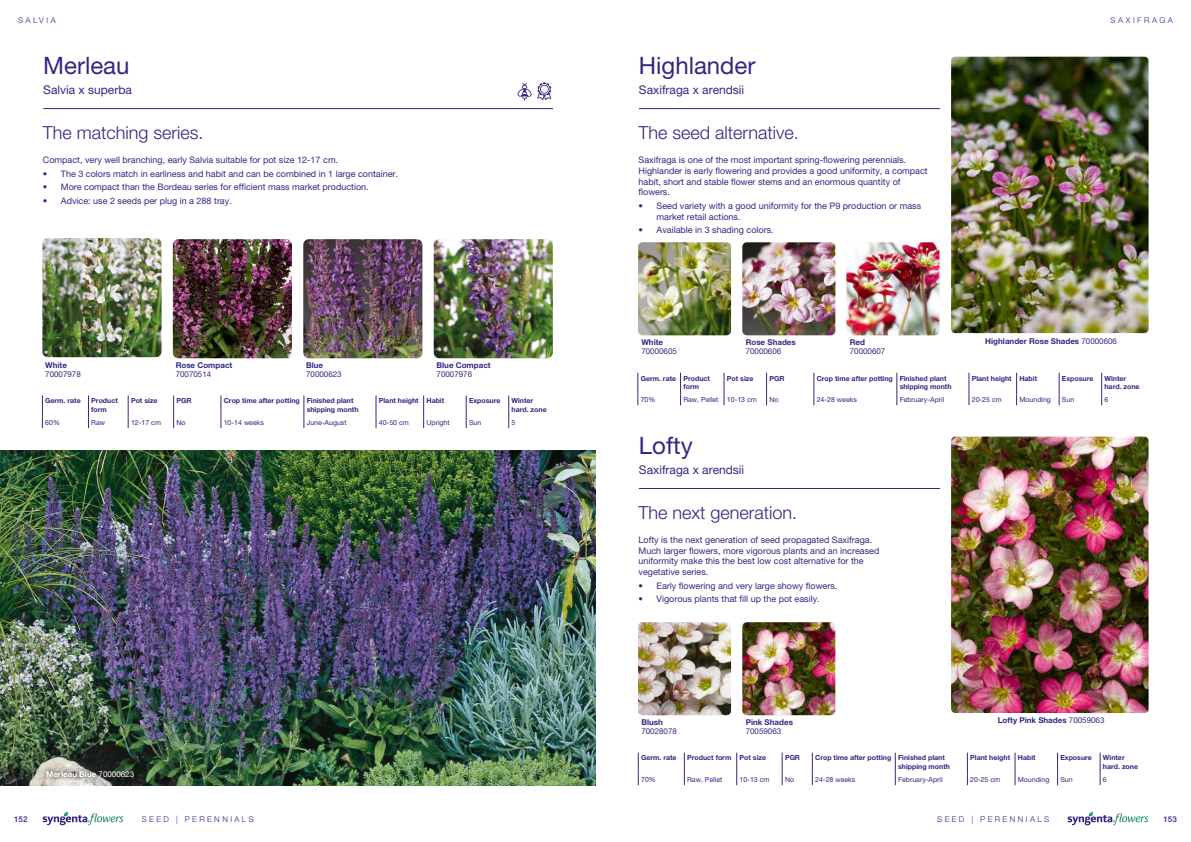
<style>
.page{position:relative;width:1191px;height:842px;background:#fff}
.page>*{position:absolute;margin:0;border:0;box-sizing:border-box;transform-origin:0 0}
.t1{font:24px "Helvetica Neue LT Pro";color:#312783}
.t2{font:300 18px "Helvetica Neue LT Pro";color:#312783}
.t3{font:12px "Helvetica Neue LT Pro";color:#312783}
.t4{font:9px/10.8px "Helvetica Neue LT Pro";color:#312783}
.t5{font:700 8px "Helvetica Neue LT Pro";color:#312783}
.t6{font:8px "Helvetica Neue LT Pro";color:#312783}
.t7{font:300 8px "Helvetica Neue LT Pro";letter-spacing:.3em;color:#312783}
.t8{font:700 8px "Helvetica Neue LT Pro";color:#fff}
.t9{font:500 8px "Helvetica Neue LT Pro";color:#312783}
.t10{font:700 7px/8.4px "Helvetica Neue LT Pro";color:#312783}
.t11{font:7px "Helvetica Neue LT Pro";color:#312783}
.s1{font-weight:400}
</style>
<div class="page">
<svg style="left:43px;top:812px;width:80px;height:13px"></svg>
<svg style="left:1067px;top:812px;width:81px;height:13px"></svg>
<hr style="left:43px;top:108px;width:510px;height:1px;background:#312783">
<img style="left:42px;top:238px;width:119px;height:119px">
<img style="left:173px;top:239px;width:119px;height:119px">
<img style="left:303px;top:239px;width:119px;height:119px">
<img style="left:434px;top:239px;width:119px;height:119px">
<img style="left:0;top:451px;width:595px;height:334px">
<svg style="left:517px;top:82px;width:34px;height:19px"></svg>
<svg style="left:42px;top:395px;width:1px;height:33px"></svg>
<svg style="left:88px;top:395px;width:1px;height:33px"></svg>
<svg style="left:128px;top:395px;width:1px;height:33px"></svg>
<svg style="left:173px;top:395px;width:1px;height:33px"></svg>
<svg style="left:221px;top:395px;width:1px;height:33px"></svg>
<svg style="left:304px;top:395px;width:1px;height:33px"></svg>
<svg style="left:376px;top:395px;width:1px;height:33px"></svg>
<svg style="left:508px;top:395px;width:1px;height:33px"></svg>
<svg style="left:423px;top:395px;width:1px;height:33px"></svg>
<svg style="left:466px;top:395px;width:1px;height:33px"></svg>
<hr style="left:639px;top:108px;width:301px;height:1px;background:#312783">
<img style="left:638px;top:242px;width:93px;height:93px">
<img style="left:742px;top:242px;width:93px;height:93px">
<img style="left:846px;top:242px;width:93px;height:93px">
<img style="left:951px;top:57px;width:197px;height:276px">
<svg style="left:637px;top:373px;width:1px;height:32px"></svg>
<svg style="left:680px;top:373px;width:1px;height:32px"></svg>
<svg style="left:724px;top:373px;width:1px;height:32px"></svg>
<svg style="left:766px;top:373px;width:1px;height:32px"></svg>
<svg style="left:813px;top:373px;width:1px;height:32px"></svg>
<svg style="left:896px;top:373px;width:1px;height:32px"></svg>
<svg style="left:968px;top:373px;width:1px;height:32px"></svg>
<svg style="left:1101px;top:373px;width:1px;height:32px"></svg>
<svg style="left:1016px;top:373px;width:1px;height:32px"></svg>
<svg style="left:1058px;top:373px;width:1px;height:32px"></svg>
<hr style="left:639px;top:488px;width:301px;height:1px;background:#312783">
<img style="left:638px;top:622px;width:93px;height:93px">
<img style="left:742px;top:622px;width:93px;height:93px">
<img style="left:951px;top:437px;width:197px;height:276px">
<svg style="left:638px;top:753px;width:1px;height:32px"></svg>
<svg style="left:684px;top:753px;width:1px;height:32px"></svg>
<svg style="left:736px;top:753px;width:1px;height:32px"></svg>
<svg style="left:782px;top:753px;width:1px;height:32px"></svg>
<svg style="left:812px;top:753px;width:1px;height:32px"></svg>
<svg style="left:895px;top:753px;width:1px;height:32px"></svg>
<svg style="left:967px;top:753px;width:1px;height:32px"></svg>
<svg style="left:1099px;top:753px;width:1px;height:32px"></svg>
<svg style="left:1014px;top:753px;width:1px;height:32px"></svg>
<svg style="left:1057px;top:753px;width:1px;height:32px"></svg>
<div style="left:41px;top:765px;width:99px;height:18px;background:#1d1d1b;opacity:.75"></div>
<p class="t7" style="left:18px;top:15px;width:39px">SALVIA</p>
<p class="t7" style="left:1110px;top:16px;width:64px">SAXIFRAGA</p>
<h1 class="t1" style="left:43px;top:51px;width:88px">Merleau</h1>
<h3 class="t3" style="left:43px;top:82px;width:90px">Salvia x superba</h3>
<h2 class="t2" style="left:43px;top:121px;width:162px">The matching series.</h2>
<p class="t4" style="left:43px;top:154px;width:297px">Compact, very well branching, early Salvia suitable for pot size 12-17 cm.</p>
<p class="t4" style="left:43px;top:168px;width:357px">• The 3 colors match in earliness and habit and can be combined in 1 large container.</p>
<p class="t4" style="left:43px;top:181px;width:327px">• More compact than the Bordeau series for efficient mass market production.</p>
<p class="t4" style="left:43px;top:195px;width:190px">• Advice: use 2 seeds per plug in a 288 tray.</p>
<h1 class="t1" style="left:639px;top:51px;width:118px">Highlander</h1>
<h3 class="t3" style="left:639px;top:82px;width:107px">Saxifraga x arendsii</h3>
<h2 class="t2" style="left:638px;top:121px;width:162px">The seed alternative.</h2>
<p class="t4" style="left:638px;top:154px;width:291px">Saxifraga is one of the most important spring-flowering perennials.<br>Highlander is early flowering and provides a good uniformity, a compact habit, short and stable flower stems and an enormous quantity of flowers.</p>
<p class="t4" style="left:656px;top:200px;width:266px;text-indent:-18px">• Seed variety with a good uniformity for the P9 production or mass market retail actions.</p>
<p class="t4" style="left:638px;top:225px;width:137px">• Available in 3 shading colors.</p>
<p class="t5" style="left:45px;top:360px;width:23px">White</p>
<p class="t6" style="left:45px;top:370px;width:37px">70007978</p>
<p class="t5" style="left:176px;top:360px;width:58px">Rose Compact</p>
<p class="t6" style="left:176px;top:370px;width:37px">70070514</p>
<p class="t5" style="left:306px;top:360px;width:19px">Blue</p>
<p class="t6" style="left:306px;top:370px;width:37px">70000623</p>
<p class="t5" style="left:436px;top:360px;width:56px">Blue Compact</p>
<p class="t6" style="left:436px;top:370px;width:37px">70007976</p>
<p class="t10" style="left:45px;top:396px;width:37px">Germ. rate</p>
<p class="t10" style="left:91px;top:396px;width:28px">Product form</p>
<p class="t10" style="left:131px;top:396px;width:28px">Pot size</p>
<p class="t10" style="left:176px;top:396px;width:17px">PGR</p>
<p class="t10" style="left:307px;top:396px;width:53px;text-indent:-83px">Crop time after potting Finished plant shipping month</p>
<p class="t10" style="left:379px;top:396px;width:67px">Plant height Habit</p>
<p class="t10" style="left:469px;top:396px;width:33px">Exposure</p>
<p class="t10" style="left:511px;top:396px;width:37px">Winter hard. zone</p>
<p class="t11" style="left:45px;top:419px;width:16px">60%</p>
<p class="t11" style="left:91px;top:419px;width:15px">Raw</p>
<p class="t11" style="left:131px;top:419px;width:31px">12-17 cm</p>
<p class="t11" style="left:176px;top:419px;width:11px">No</p>
<p class="t11" style="left:224px;top:419px;width:42px">10-14 weeks</p>
<p class="t11" style="left:307px;top:419px;width:41px">June-August</p>
<p class="t11" style="left:379px;top:419px;width:31px">40-50 cm</p>
<p class="t11" style="left:426px;top:419px;width:25px">Upright</p>
<p class="t11" style="left:469px;top:419px;width:14px">Sun</p>
<p class="t11" style="left:511px;top:419px;width:5px">5</p>
<p class="t8" style="left:46px;top:769px;width:90px">Merleau Blue <span class="s1">70000623</span></p>
<p class="t5" style="left:641px;top:337px;width:23px">White</p>
<p class="t6" style="left:641px;top:347px;width:37px">70000605</p>
<p class="t5" style="left:745px;top:337px;width:52px">Rose Shades</p>
<p class="t6" style="left:745px;top:347px;width:37px">70000606</p>
<p class="t5" style="left:849px;top:337px;width:17px">Red</p>
<p class="t6" style="left:849px;top:347px;width:37px">70000607</p>
<p class="t5" style="left:985px;top:336px;width:133px">Highlander Rose Shades <span class="s1">70000606</span></p>
<p class="t10" style="left:683px;top:374px;width:28px;text-indent:-43px">Germ. rate Product form</p>
<p class="t10" style="left:727px;top:374px;width:28px">Pot size</p>
<p class="t10" style="left:769px;top:374px;width:17px">PGR</p>
<p class="t10" style="left:899px;top:374px;width:53px;text-indent:-83px">Crop time after potting Finished plant shipping month</p>
<p class="t10" style="left:971px;top:374px;width:67px">Plant height Habit</p>
<p class="t10" style="left:1062px;top:374px;width:33px">Exposure</p>
<p class="t10" style="left:1104px;top:374px;width:37px">Winter hard. zone</p>
<p class="t11" style="left:640px;top:396px;width:16px">70%</p>
<p class="t11" style="left:683px;top:396px;width:75px">Raw, Pellet 10-13 cm</p>
<p class="t11" style="left:769px;top:396px;width:11px">No</p>
<p class="t11" style="left:816px;top:396px;width:42px">24-28 weeks</p>
<p class="t11" style="left:899px;top:396px;width:46px">February-April</p>
<p class="t11" style="left:971px;top:396px;width:31px">20-25 cm</p>
<p class="t11" style="left:1019px;top:396px;width:33px">Mounding</p>
<p class="t11" style="left:1062px;top:396px;width:14px">Sun</p>
<p class="t11" style="left:1104px;top:396px;width:5px">6</p>
<h1 class="t1" style="left:639px;top:431px;width:55px">Lofty</h1>
<h3 class="t3" style="left:639px;top:462px;width:107px">Saxifraga x arendsii</h3>
<h2 class="t2" style="left:638px;top:501px;width:160px">The next generation.</h2>
<p class="t4" style="left:638px;top:534px;width:242px">Lofty is the next generation of seed propagated Saxifraga.<br>Much larger flowers, more vigorous plants and an increased uniformity make this the best low cost alternative for the vegetative series.</p>
<p class="t4" style="left:638px;top:580px;width:200px">• Early flowering and very large showy flowers.</p>
<p class="t4" style="left:638px;top:594px;width:183px">• Vigorous plants that fill up the pot easily.</p>
<p class="t5" style="left:641px;top:717px;width:23px">Blush</p>
<p class="t6" style="left:641px;top:727px;width:37px">70028078</p>
<p class="t5" style="left:745px;top:717px;width:49px">Pink Shades</p>
<p class="t6" style="left:745px;top:727px;width:37px">70059063</p>
<p class="t5" style="left:998px;top:715px;width:108px">Lofty Pink Shades <span class="s1">70059063</span></p>
<p class="t10" style="left:641px;top:754px;width:37px">Germ. rate</p>
<p class="t10" style="left:687px;top:754px;width:80px">Product form Pot size</p>
<p class="t10" style="left:785px;top:754px;width:17px">PGR</p>
<p class="t10" style="left:898px;top:754px;width:53px;text-indent:-83px">Crop time after potting Finished plant shipping month</p>
<p class="t10" style="left:970px;top:754px;width:67px">Plant height Habit</p>
<p class="t10" style="left:1060px;top:754px;width:33px">Exposure</p>
<p class="t10" style="left:1103px;top:754px;width:37px">Winter hard. zone</p>
<p class="t11" style="left:641px;top:776px;width:16px">70%</p>
<p class="t11" style="left:687px;top:776px;width:37px">Raw, Pellet</p>
<p class="t11" style="left:739px;top:776px;width:31px">10-13 cm</p>
<p class="t11" style="left:785px;top:776px;width:11px">No</p>
<p class="t11" style="left:815px;top:776px;width:42px">24-28 weeks</p>
<p class="t11" style="left:898px;top:776px;width:46px">February-April</p>
<p class="t11" style="left:970px;top:776px;width:31px">20-25 cm</p>
<p class="t11" style="left:1017px;top:776px;width:33px">Mounding</p>
<p class="t11" style="left:1060px;top:776px;width:14px">Sun</p>
<p class="t11" style="left:1103px;top:776px;width:5px">6</p>
<p class="t9" style="left:14px;top:814px;width:15px">152</p>
<p class="t7" style="left:142px;top:814px;width:113px">SEED | PERENNIALS</p>
<p class="t7" style="left:937px;top:814px;width:113px">SEED | PERENNIALS</p>
<p class="t9" style="left:1163px;top:814px;width:15px">153</p>
</div>
